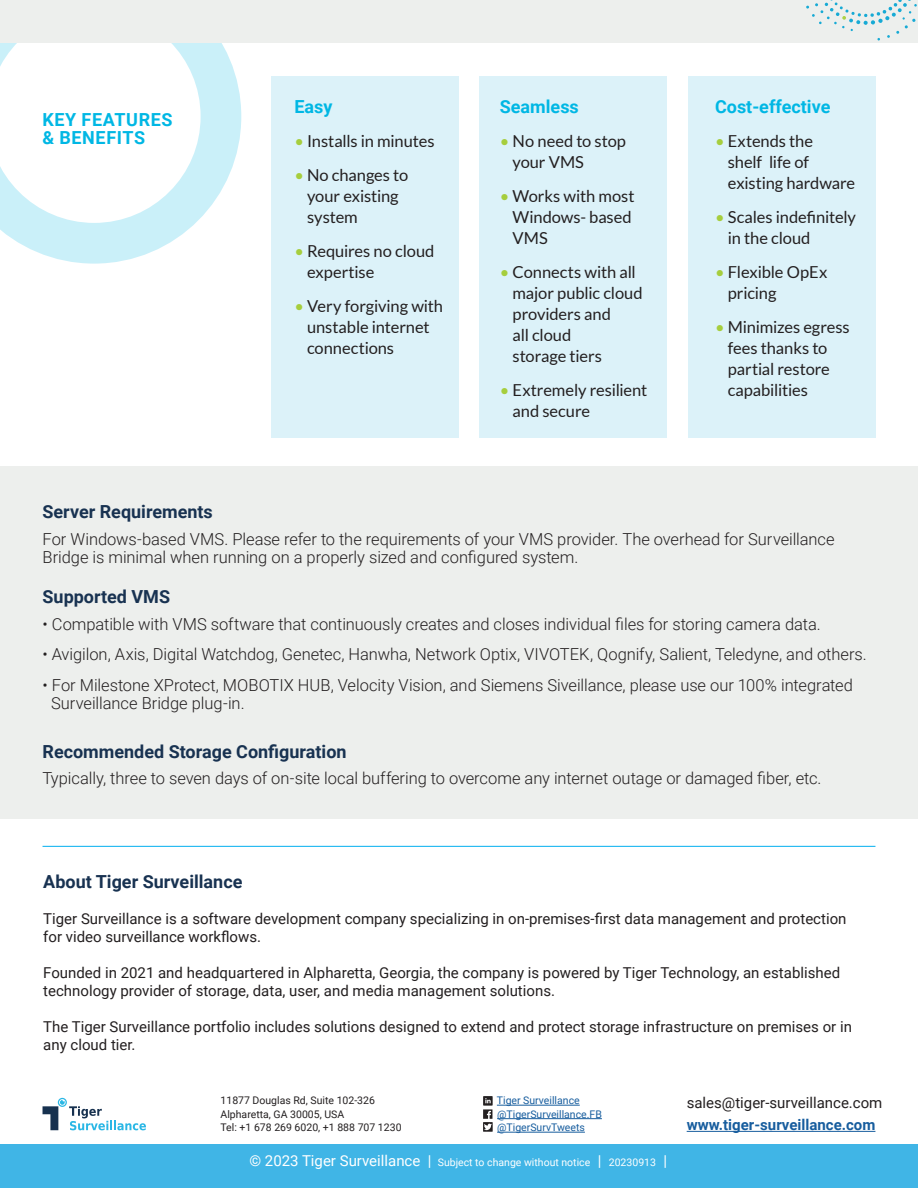
<style>
.page{position:relative;width:918px;height:1188px;background:#fff}
.page>*{position:absolute;margin:0;border:0;box-sizing:border-box;transform-origin:0 0}
.t1{font:700 18px "Roboto";color:#183251}
.t2{font:700 18px "Roboto";color:#00b7e4}
.t3{font:700 18px "Roboto";letter-spacing:.035em;color:#00b7e4}
.t4{font:300 16.5px/18px "Roboto";letter-spacing:-.005em;color:#231f20}
.t5{font:16.5px/21px "Lato";letter-spacing:-.005em;color:#231f20}
.t6{font:15px/18px "Roboto";color:#231f20}
.t7{font:700 15px "Roboto";color:#175d9e}
.t8{font:10.5px "Roboto";color:#231f20}
.t9{font:10.5px "Roboto";color:#fff}
.t10{font:10.5px "Roboto";color:#175d9e}
.s1{color:#a6ce3d}
.s2{font-size:15px}
</style>
<div class="page">
<svg style="left:0;top:43px;width:241px;height:221px"></svg>
<div style="left:0;top:1145px;width:918px;height:43px;background:#40b5e6"></div>
<div style="left:0;top:0;width:918px;height:43px;background:#edefed"></div>
<hr style="left:687px;top:1131px;width:188px;height:1px;background:#175d9e">
<hr style="left:497px;top:1105px;width:83px;height:1px;background:#175d9e">
<hr style="left:497px;top:1118px;width:105px;height:1px;background:#175d9e">
<hr style="left:497px;top:1132px;width:88px;height:1px;background:#175d9e">
<svg style="left:483px;top:1096px;width:10px;height:36px"></svg>
<svg style="left:806px;top:0;width:111px;height:41px"></svg>
<svg style="left:43px;top:1098px;width:103px;height:32px"></svg>
<hr style="left:43px;top:846px;width:832px;height:1px;background:#00aeef">
<div style="left:271px;top:77px;width:187px;height:361px;background:#dcf2f9"></div>
<div style="left:480px;top:77px;width:187px;height:361px;background:#dcf2f9"></div>
<div style="left:688px;top:77px;width:187px;height:361px;background:#dcf2f9"></div>
<div style="left:0;top:466px;width:918px;height:353px;background:#edefed"></div>
<p class="t3" style="left:42px;top:107px;width:132px">KEY FEATURES</p>
<p class="t3" style="left:42px;top:125px;width:104px">&amp; BENEFITS</p>
<p class="t2" style="left:294px;top:94px;width:40px">Easy</p>
<p class="t2" style="left:500px;top:94px;width:81px">Seamless</p>
<p class="t2" style="left:715px;top:94px;width:117px">Cost-effective</p>
<p class="t5" style="left:294px;top:131px;width:142px"><span class="s1">•</span> Installs in minutes</p>
<p class="t5" style="left:307px;top:165px;width:103px;text-indent:-13px"><span class="s1">•</span> No changes to your existing system</p>
<p class="t5" style="left:307px;top:240px;width:129px;text-indent:-13px"><span class="s1">•</span> Requires no cloud expertise</p>
<p class="t5" style="left:307px;top:295px;width:138px;text-indent:-13px"><span class="s1">•</span> Very forgiving with unstable internet connections</p>
<p class="t5" style="left:513px;top:131px;width:115px;text-indent:-13px"><span class="s1">•</span> No need to stop your VMS</p>
<p class="t5" style="left:513px;top:186px;width:123px;text-indent:-13px"><span class="s1">•</span> Works with most<br>Windows- based<br>VMS</p>
<p class="t5" style="left:513px;top:261px;width:132px;text-indent:-13px"><span class="s1">•</span> Connects with all major public cloud providers and<br>all cloud<br>storage tiers</p>
<p class="t5" style="left:513px;top:379px;width:136px;text-indent:-13px"><span class="s1">•</span> Extremely resilient and secure</p>
<p class="t5" style="left:728px;top:131px;width:129px;text-indent:-13px"><span class="s1">•</span> Extends the<br>shelf life of existing hardware</p>
<p class="t5" style="left:728px;top:207px;width:130px;text-indent:-13px"><span class="s1">•</span> Scales indefinitely in the cloud</p>
<p class="t5" style="left:728px;top:261px;width:101px;text-indent:-13px"><span class="s1">•</span> Flexible OpEx pricing</p>
<p class="t5" style="left:728px;top:316px;width:123px;text-indent:-13px"><span class="s1">•</span> Minimizes egress fees thanks to partial restore capabilities</p>
<p class="t1" style="left:43px;top:499px;width:172px">Server Requirements</p>
<p class="t4" style="left:43px;top:529px;width:794px">For Windows-based VMS. Please refer to the requirements of your VMS provider. The overhead for Surveillance<br>Bridge is minimal when running on a properly sized and configured system.</p>
<p class="t1" style="left:43px;top:584px;width:129px">Supported VMS</p>
<p class="t4" style="left:43px;top:614px;width:780px">• Compatible with VMS software that continuously creates and closes individual files for storing camera data.</p>
<p class="t4" style="left:43px;top:645px;width:826px">• Avigilon, Axis, Digital Watchdog, Genetec, Hanwha, Network Optix, VIVOTEK, Qognify, Salient, Teledyne, and others.</p>
<p class="t4" style="left:51px;top:676px;width:803px;text-indent:-8px">• For Milestone XProtect, MOBOTIX HUB, Velocity Vision, and Siemens Siveillance, please use our 100% integrated<br>Surveillance Bridge plug-in.</p>
<p class="t1" style="left:43px;top:739px;width:306px">Recommended Storage Configuration</p>
<p class="t4" style="left:43px;top:769px;width:781px">Typically, three to seven days of on-site local buffering to overcome any internet outage or damaged fiber, etc.</p>
<p class="t1" style="left:43px;top:869px;width:201px">About Tiger Surveillance</p>
<p class="t6" style="left:43px;top:909px;width:805px">Tiger Surveillance is a software development company specializing in on-premises-first data management and protection for video surveillance workflows.</p>
<p class="t6" style="left:43px;top:963px;width:798px">Founded in 2021 and headquartered in Alpharetta, Georgia, the company is powered by Tiger Technology, an established technology provider of storage, data, user, and media management solutions.</p>
<p class="t6" style="left:43px;top:1017px;width:810px">The Tiger Surveillance portfolio includes solutions designed to extend and protect storage infrastructure on premises or in any cloud tier.</p>
<p class="t8" style="left:221px;top:1093px;width:156px">11877 Douglas Rd, Suite 102-326</p>
<p class="t8" style="left:221px;top:1107px;width:125px">Alpharetta, GA 30005, USA</p>
<p class="t8" style="left:221px;top:1120px;width:183px">Tel: +1 678 269 6020, +1 888 707 1230</p>
<p class="t10" style="left:497px;top:1093px;width:84px">Tiger Surveillance</p>
<p class="t10" style="left:497px;top:1107px;width:106px">@TigerSurveillance.FB</p>
<p class="t10" style="left:497px;top:1120px;width:89px">@TigerSurvTweets</p>
<p class="t9" style="left:249px;top:1155px;width:419px"><span class="s2">© 2023 Tiger Surveillance |</span> Subject to change without notice <span class="s2">|</span> 20230913 <span class="s2">|</span></p>
<p class="t6" style="left:687px;top:1093px;width:197px">sales@tiger-surveillance.com</p>
<p class="t7" style="left:687px;top:1114px;width:190px">www.tiger-surveillance.com</p>
</div>
